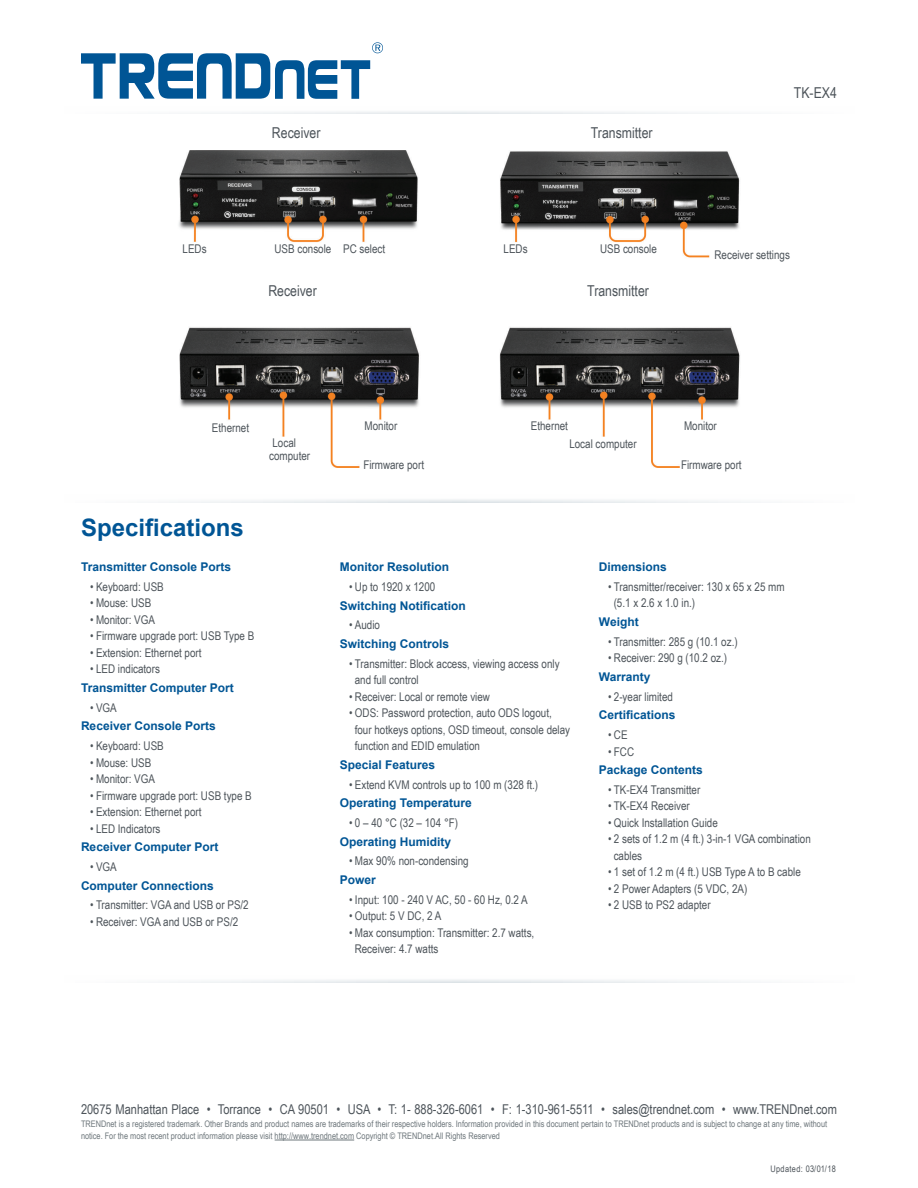
<style>
.page{position:relative;width:918px;height:1188px;background:#fff}
.page>*{position:absolute;margin:0;border:0;box-sizing:border-box;transform-origin:0 0}
.t1{font:700 24px "Arial";color:#005595}
.t2{font:15px "Arial Narrow";color:#4d545a}
.t3{font:13.5px "Arial Narrow";color:#4d545a}
.t4{font:12px/16.5px "Arial Narrow";color:#4d545a}
.t5{font:700 12px "Arial";color:#005595}
.t6{font:9px/12px "Arial Narrow";color:#6e777c}
.t7{font:9px "Arial Narrow";letter-spacing:.04em;color:#4d545a}
</style>
<div class="page">
<svg style="left:201px;top:111px;width:517px;height:3px"></svg>
<svg style="left:81px;top:42px;width:302px;height:57px"></svg>
<img style="left:179px;top:151px;width:561px;height:317px">
<hr style="left:275px;top:1140px;width:79px;height:1px;background:#6e777c">
<p class="t2" style="left:272px;top:121px;width:50px">Receiver</p>
<p class="t2" style="left:591px;top:121px;width:63px">Transmitter</p>
<p class="t4" style="left:183px;top:240px;width:26px">LEDs</p>
<p class="t4" style="left:275px;top:240px;width:112px">USB console PC select</p>
<p class="t4" style="left:504px;top:240px;width:26px">LEDs</p>
<p class="t4" style="left:600px;top:240px;width:58px">USB console</p>
<p class="t2" style="left:268px;top:280px;width:50px">Receiver</p>
<p class="t2" style="left:587px;top:280px;width:63px">Transmitter</p>
<p class="t2" style="left:794px;top:81px;width:45px">TK-EX4</p>
<p class="t4" style="left:715px;top:246px;width:77px">Receiver settings</p>
<p class="t4" style="left:212px;top:419px;width:39px">Ethernet</p>
<p class="t4" style="left:269px;top:435px;width:43px;line-height:13.5px">Local computer</p>
<h1 class="t1" style="left:81px;top:512px;width:164px">Specifications</h1>
<p class="t5" style="left:81px;top:559px;width:152px">Transmitter Console Ports</p>
<p class="t4" style="left:90px;top:578px;width:75px">• Keyboard: USB</p>
<p class="t4" style="left:90px;top:594px;width:62px">• Mouse: USB</p>
<p class="t4" style="left:90px;top:611px;width:66px">• Monitor: VGA</p>
<p class="t4" style="left:90px;top:627px;width:166px">• Firmware upgrade port: USB Type B</p>
<p class="t4" style="left:90px;top:644px;width:113px">• Extension: Ethernet port</p>
<p class="t4" style="left:90px;top:660px;width:71px">• LED indicators</p>
<p class="t5" style="left:81px;top:680px;width:154px">Transmitter Computer Port</p>
<p class="t4" style="left:90px;top:699px;width:28px">• VGA</p>
<p class="t5" style="left:81px;top:718px;width:136px">Receiver Console Ports</p>
<p class="t4" style="left:90px;top:737px;width:75px">• Keyboard: USB</p>
<p class="t4" style="left:90px;top:754px;width:62px">• Mouse: USB</p>
<p class="t4" style="left:90px;top:770px;width:66px">• Monitor: VGA</p>
<p class="t4" style="left:90px;top:787px;width:163px">• Firmware upgrade port: USB type B</p>
<p class="t4" style="left:90px;top:803px;width:113px">• Extension: Ethernet port</p>
<p class="t4" style="left:90px;top:820px;width:72px">• LED Indicators</p>
<p class="t5" style="left:81px;top:839px;width:139px">Receiver Computer Port</p>
<p class="t4" style="left:90px;top:858px;width:28px">• VGA</p>
<p class="t5" style="left:81px;top:878px;width:134px">Computer Connections</p>
<p class="t4" style="left:90px;top:897px;width:160px">• Transmitter: VGA and USB or PS/2</p>
<p class="t4" style="left:90px;top:913px;width:149px">• Receiver: VGA and USB or PS/2</p>
<p class="t4" style="left:365px;top:417px;width:34px">Monitor</p>
<p class="t4" style="left:684px;top:417px;width:34px">Monitor</p>
<p class="t4" style="left:531px;top:417px;width:39px">Ethernet</p>
<p class="t4" style="left:569px;top:435px;width:69px">Local computer</p>
<p class="t4" style="left:363px;top:456px;width:62px">Firmware port</p>
<p class="t4" style="left:681px;top:456px;width:62px">Firmware port</p>
<p class="t5" style="left:340px;top:559px;width:111px">Monitor Resolution</p>
<p class="t4" style="left:349px;top:578px;width:88px">• Up to 1920 x 1200</p>
<p class="t5" style="left:340px;top:597px;width:128px">Switching Notification</p>
<p class="t4" style="left:349px;top:616px;width:32px">• Audio</p>
<p class="t5" style="left:340px;top:636px;width:111px">Switching Controls</p>
<p class="t4" style="left:355px;top:655px;width:206px;text-indent:-5px">• Transmitter: Block access, viewing access only and full control</p>
<p class="t4" style="left:349px;top:688px;width:142px">• Receiver: Local or remote view</p>
<p class="t4" style="left:355px;top:704px;width:217px;text-indent:-5px">• ODS: Password protection, auto ODS logout, four hotkeys options, OSD timeout, console delay function and EDID emulation</p>
<p class="t5" style="left:340px;top:757px;width:97px">Special Features</p>
<p class="t4" style="left:349px;top:776px;width:190px">• Extend KVM controls up to 100 m (328 ft.)</p>
<p class="t5" style="left:340px;top:795px;width:133px">Operating Temperature</p>
<p class="t4" style="left:349px;top:814px;width:110px">• 0 – 40 °C (32 – 104 °F)</p>
<p class="t5" style="left:340px;top:833px;width:113px">Operating Humidity</p>
<p class="t4" style="left:349px;top:852px;width:121px">• Max 90% non-condensing</p>
<p class="t5" style="left:340px;top:872px;width:38px">Power</p>
<p class="t4" style="left:349px;top:891px;width:180px">• Input: 100 - 240 V AC, 50 - 60 Hz, 0.2 A</p>
<p class="t4" style="left:349px;top:907px;width:94px">• Output: 5 V DC, 2 A</p>
<p class="t4" style="left:355px;top:924px;width:181px;text-indent:-5px">• Max consumption: Transmitter: 2.7 watts,<br>Receiver: 4.7 watts</p>
<p class="t5" style="left:599px;top:559px;width:70px">Dimensions</p>
<p class="t4" style="left:614px;top:578px;width:173px;text-indent:-5px">• Transmitter/receiver: 130 x 65 x 25 mm (5.1 x 2.6 x 1.0 in.)</p>
<p class="t5" style="left:599px;top:614px;width:41px">Weight</p>
<p class="t4" style="left:608px;top:633px;width:131px">• Transmitter: 285 g (10.1 oz.)</p>
<p class="t4" style="left:608px;top:649px;width:120px">• Receiver: 290 g (10.2 oz.)</p>
<p class="t5" style="left:599px;top:669px;width:53px">Warranty</p>
<p class="t4" style="left:608px;top:688px;width:66px">• 2-year limited</p>
<p class="t5" style="left:599px;top:707px;width:78px">Certifications</p>
<p class="t4" style="left:608px;top:726px;width:21px">• CE</p>
<p class="t4" style="left:608px;top:743px;width:27px">• FCC</p>
<p class="t5" style="left:599px;top:762px;width:106px">Package Contents</p>
<p class="t4" style="left:608px;top:781px;width:94px">• TK-EX4 Transmitter</p>
<p class="t4" style="left:608px;top:798px;width:83px">• TK-EX4 Receiver</p>
<p class="t4" style="left:608px;top:814px;width:111px">• Quick Installation Guide</p>
<p class="t4" style="left:614px;top:831px;width:199px;text-indent:-5px">• 2 sets of 1.2 m (4 ft.) 3-in-1 VGA combination cables</p>
<p class="t4" style="left:608px;top:864px;width:194px">• 1 set of 1.2 m (4 ft.) USB Type A to B cable</p>
<p class="t4" style="left:608px;top:880px;width:141px">• 2 Power Adapters (5 VDC, 2A)</p>
<p class="t4" style="left:608px;top:897px;width:104px">• 2 USB to PS2 adapter</p>
<p class="t3" style="left:81px;top:1099px;width:758px">20675 Manhattan Place • Torrance • CA 90501 • USA • T: 1- 888-326-6061 • F: 1-310-961-5511 • sales@trendnet.com • www.TRENDnet.com</p>
<p class="t6" style="left:81px;top:1118px;width:748px">TRENDnet is a registered trademark. Other Brands and product names are trademarks of their respective holders. Information provided in this document pertain to TRENDnet products and is subject to change at any time, without notice. For the most recent product information please visit http://www.trendnet.com Copyright © TRENDnet.All Rights Reserved</p>
<p class="t7" style="left:771px;top:1162px;width:67px">Updated: 03/01/18</p>
</div>
